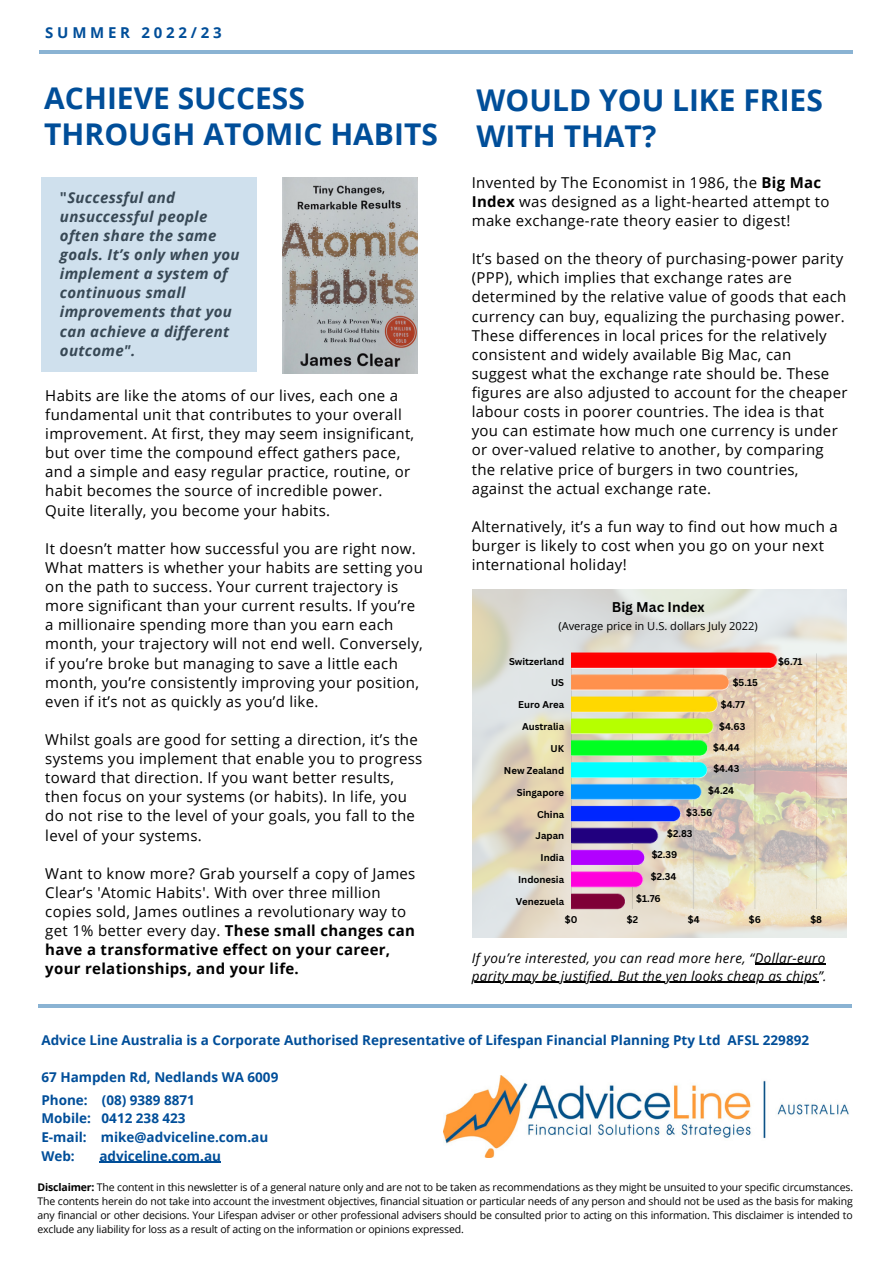
<style>
.page{position:relative;width:893px;height:1264px;background:#fff}
.page>*{position:absolute;margin:0;border:0;box-sizing:border-box;transform-origin:0 0}
.t1{font:700 30px/36px "Open Sans";color:#004e99}
.t2{font:15px/19px "Open Sans";letter-spacing:.02em;color:#000}
.t3{font:italic 700 15px/19px "Open Sans";letter-spacing:.02em;color:#000}
.t4{font:700 15px "Open Sans";letter-spacing:.25em;color:#004e99}
.t5{font:700 13.8px "Canva Sans";color:#000}
.t6{font:700 13.5px/18.8px "Open Sans";color:#004e99}
.t7{font:italic 13.5px/18px "Open Sans";letter-spacing:.02em;color:#000}
.t8{font:11.1px "Open Sans";color:#000}
.t9{font:10.5px/14px "Open Sans";letter-spacing:-.015em;color:#000;text-align:justify}
.t10{font:700 9.6px "Canva Sans";color:#000}
.s1{font-style:normal}
.s2{font-weight:700}
</style>
<div class="page">
<hr style="left:40px;top:50px;width:812px;height:4px;background:#8ab3d3">
<hr style="left:39px;top:1004px;width:812px;height:3px;background:#8ab3d3">
<img style="left:282px;top:177px;width:135px;height:196px">
<div style="left:41px;top:177px;width:215px;height:195px;background:#cfe0ed"></div>
<hr style="left:754px;top:963px;width:71px;height:1px;background:#000">
<hr style="left:471px;top:981px;width:347px;height:1px;background:#000">
<img style="left:473px;top:589px;width:373px;height:348px">
<img style="left:571px;top:641px;width:255px;height:271px">
<img style="left:443px;top:1075px;width:406px;height:82px">
<hr style="left:99px;top:1161px;width:122px;height:1px;background:#004e99">
<p class="t4" style="left:45px;top:22px;width:178px">SUMMER 2022/23</p>
<h1 class="t1" style="left:44px;top:79px;width:395px">ACHIEVE SUCCESS<br>THROUGH ATOMIC HABITS</h1>
<h1 class="t1" style="left:476px;top:81px;width:348px">WOULD YOU LIKE FRIES<br>WITH THAT?</h1>
<p class="t3" style="left:60px;top:187px;width:181px"><span class="s1">"</span>Successful and unsuccessful people often share the same goals. It’s only when you implement a system of continuous small improvements that you can achieve a different outcome".</p>
<p class="t2" style="left:45px;top:385px;width:370px">Habits are like the atoms of our lives, each one a fundamental unit that contributes to your overall improvement. At first, they may seem insignificant, but over time the compound effect gathers pace, and a simple and easy regular practice, routine, or habit becomes the source of incredible power.<br>Quite literally, you become your habits.</p>
<p class="t2" style="left:45px;top:538px;width:379px">It doesn’t matter how successful you are right now.<br>What matters is whether your habits are setting you on the path to success. Your current trajectory is more significant than your current results. If you’re a millionaire spending more than you earn each month, your trajectory will not end well. Conversely, if you’re broke but managing to save a little each month, you’re consistently improving your position, even if it’s not as quickly as you’d like.</p>
<p class="t2" style="left:45px;top:729px;width:378px">Whilst goals are good for setting a direction, it’s the systems you implement that enable you to progress toward that direction. If you want better results, then focus on your systems (or habits). In life, you do not rise to the level of your goals, you fall to the level of your systems.</p>
<p class="t2" style="left:45px;top:863px;width:371px">Want to know more? Grab yourself a copy of James Clear’s 'Atomic Habits'. With over three million copies sold, James outlines a revolutionary way to get 1% better every day. <span class="s2">These small changes can have a transformative effect on your career, your relationships, and your life.</span></p>
<p class="t2" style="left:471px;top:172px;width:359px">Invented by The Economist in 1986, the <span class="s2">Big Mac<br>Index</span> was designed as a light-hearted attempt to make exchange-rate theory easier to digest!</p>
<p class="t2" style="left:471px;top:249px;width:377px">It’s based on the theory of purchasing-power parity (PPP), which implies that exchange rates are determined by the relative value of goods that each currency can buy, equalizing the purchasing power.<br>These differences in local prices for the relatively consistent and widely available Big Mac, can suggest what the exchange rate should be. These figures are also adjusted to account for the cheaper labour costs in poorer countries. The idea is that you can estimate how much one currency is under or over-valued relative to another, by comparing the relative price of burgers in two countries, against the actual exchange rate.</p>
<p class="t2" style="left:471px;top:516px;width:367px">Alternatively, it’s a fun way to find out how much a burger is likely to cost when you go on your next international holiday!</p>
<p class="t5" style="left:611px;top:597px;width:94px">Big Mac Index</p>
<p class="t8" style="left:558px;top:618px;width:201px">(Average price in U.S. dollars July 2022)</p>
<p class="t10" style="left:509px;top:654px;width:57px">Switzerland</p>
<p class="t10" style="left:551px;top:676px;width:15px">US</p>
<p class="t10" style="left:518px;top:698px;width:47px">Euro Area</p>
<p class="t10" style="left:522px;top:720px;width:44px">Australia</p>
<p class="t10" style="left:550px;top:741px;width:15px">UK</p>
<p class="t10" style="left:504px;top:763px;width:62px">New Zealand</p>
<p class="t10" style="left:516px;top:785px;width:49px">Singapore</p>
<p class="t10" style="left:537px;top:807px;width:29px">China</p>
<p class="t10" style="left:535px;top:829px;width:30px">Japan</p>
<p class="t10" style="left:540px;top:851px;width:25px">India</p>
<p class="t10" style="left:518px;top:872px;width:48px">Indonesia</p>
<p class="t10" style="left:515px;top:894px;width:50px">Venezuela</p>
<p class="t10" style="left:732px;top:676px;width:27px">$5.15</p>
<p class="t10" style="left:720px;top:698px;width:26px">$4.77</p>
<p class="t10" style="left:719px;top:719px;width:28px">$4.63</p>
<p class="t10" style="left:713px;top:762px;width:28px">$4.43</p>
<p class="t10" style="left:713px;top:740px;width:28px">$4.44</p>
<p class="t10" style="left:708px;top:783px;width:27px">$4.24</p>
<p class="t10" style="left:686px;top:805px;width:28px">$3.56</p>
<p class="t10" style="left:667px;top:826px;width:27px">$2.83</p>
<p class="t10" style="left:651px;top:870px;width:27px">$2.34</p>
<p class="t10" style="left:636px;top:891px;width:26px">$1.76</p>
<p class="t10" style="left:651px;top:847px;width:27px">$2.39</p>
<p class="t10" style="left:778px;top:654px;width:26px">$6.71</p>
<p class="t10" style="left:565px;top:912px;width:14px">$0</p>
<p class="t10" style="left:627px;top:912px;width:13px">$2</p>
<p class="t10" style="left:687px;top:912px;width:13px">$4</p>
<p class="t10" style="left:748px;top:912px;width:14px">$6</p>
<p class="t10" style="left:810px;top:912px;width:13px">$8</p>
<p class="t7" style="left:471px;top:948px;width:356px">If you’re interested, you can read more here, “Dollar-euro parity may be justified. But the yen looks cheap as chips”.</p>
<p class="t6" style="left:41px;top:1029px;width:769px">Advice Line Australia is a Corporate Authorised Representative of Lifespan Financial Planning Pty Ltd AFSL 229892</p>
<p class="t6" style="left:41px;top:1065px;width:238px;line-height:22.8px">67 Hampden Rd, Nedlands WA 6009<br>Phone: (08) 9389 8871</p>
<p class="t6" style="left:41px;top:1108px;width:228px">Mobile: 0412 238 423<br>E-mail: mike@adviceline.com.au<br>Web:</p>
<p class="t6" style="left:99px;top:1146px;width:123px">adviceline.com.au</p>
<p class="t9" style="left:38px;top:1179px;width:817px"><span class="s2">Disclaimer:</span> The content in this newsletter is of a general nature only and are not to be taken as recommendations as they might be unsuited to your specific circumstances.<br>The contents herein do not take into account the investment objectives, financial situation or particular needs of any person and should not be used as the basis for making any financial or other decisions. Your Lifespan adviser or other professional advisers should be consulted prior to acting on this information. This disclaimer is intended to exclude any liability for loss as a result of acting on the information or opinions expressed.</p>
</div>
